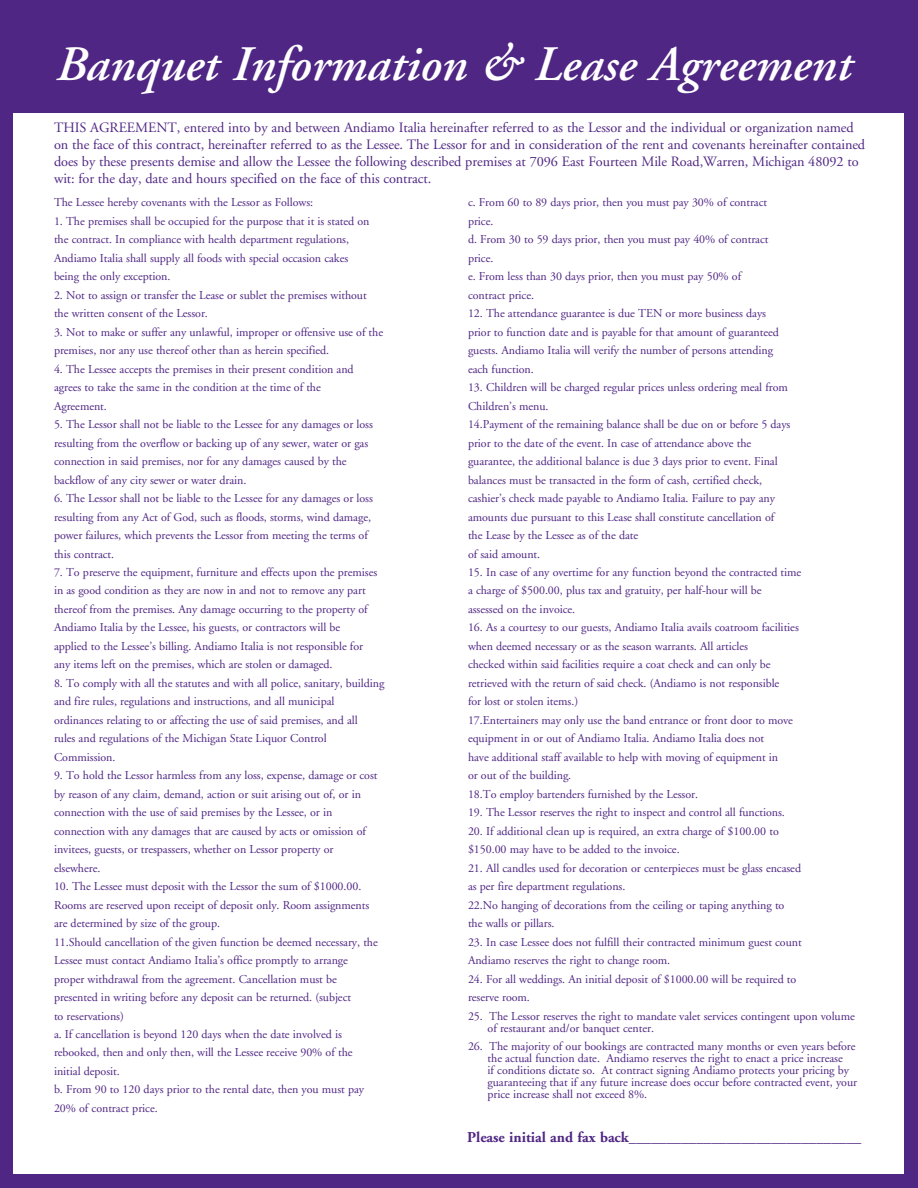
<style>
.page{position:relative;width:918px;height:1188px;background:#4f2683}
.page>*{position:absolute;margin:0;border:0;box-sizing:border-box;transform-origin:0 0}
.t1{font:italic 600 49.5px "Adobe Garamond";color:#fff}
.t2{font:700 15px "Adobe Garamond";color:#4f2683}
.t3{font:14.25px/17.1px "Adobe Garamond";letter-spacing:-.005em;color:#4f2683}
.t4{font:12px/18.5px "Adobe Garamond";letter-spacing:-.005em;color:#4f2683}
</style>
<div class="page">
<div style="left:14px;top:14px;width:890px;height:1160px;background:#fff"></div>
<div style="left:6px;top:7px;width:905px;height:106px;background:#4f2683"></div>
<h1 class="t1" style="left:54px;top:38px;width:797px">Banquet Information &amp; Lease Agreement</h1>
<p class="t3" style="left:54px;top:119px;width:813px">THIS AGREEMENT, entered into by and between Andiamo Italia hereinafter referred to as the Lessor and the individual or organization named on the face of this contract, hereinafter referred to as the Lessee. The Lessor for and in consideration of the rent and covenants hereinafter contained does by these presents demise and allow the Lessee the following described premises at 7096 East Fourteen Mile Road,Warren, Michigan 48092 to wit: for the day, date and hours specified on the face of this contract.</p>
<p class="t4" style="left:54px;top:194px;width:261px">The Lessee hereby covenants with the Lessor as Follows:</p>
<p class="t4" style="left:54px;top:212px;width:317px">1. The premises shall be occupied for the purpose that it is stated on the contract. In compliance with health department regulations, Andiamo Italia shall supply all foods with special occasion cakes being the only exception.</p>
<p class="t4" style="left:54px;top:286px;width:314px">2. Not to assign or transfer the Lease or sublet the premises without the written consent of the Lessor.</p>
<p class="t4" style="left:54px;top:323px;width:331px">3. Not to make or suffer any unlawful, improper or offensive use of the premises, nor any use thereof other than as herein specified.</p>
<p class="t4" style="left:54px;top:360px;width:301px">4. The Lessee accepts the premises in their present condition and agrees to take the same in the condition at the time of the<br>Agreement.</p>
<p class="t4" style="left:54px;top:415px;width:320px">5. The Lessor shall not be liable to the Lessee for any damages or loss resulting from the overflow or backing up of any sewer, water or gas connection in said premises, nor for any damages caused by the backflow of any city sewer or water drain.</p>
<p class="t4" style="left:54px;top:489px;width:320px">6. The Lessor shall not be liable to the Lessee for any damages or loss resulting from any Act of God, such as floods, storms, wind damage, power failures, which prevents the Lessor from meeting the terms of this contract.</p>
<p class="t4" style="left:54px;top:563px;width:325px">7. To preserve the equipment, furniture and effects upon the premises in as good condition as they are now in and not to remove any part thereof from the premises. Any damage occurring to the property of Andiamo Italia by the Lessee, his guests, or contractors will be<br>applied to the Lessee’s billing. Andiamo Italia is not responsible for any items left on the premises, which are stolen or damaged.</p>
<p class="t4" style="left:54px;top:674px;width:332px">8. To comply with all the statutes and with all police, sanitary, building and fire rules, regulations and instructions, and all municipal ordinances relating to or affecting the use of said premises, and all<br>rules and regulations of the Michigan State Liquor Control Commission.</p>
<p class="t4" style="left:54px;top:767px;width:325px">9. To hold the Lessor harmless from any loss, expense, damage or cost by reason of any claim, demand, action or suit arising out of, or in connection with the use of said premises by the Lessee, or in connection with any damages that are caused by acts or omission of invitees, guests, or trespassers, whether on Lessor property or elsewhere.</p>
<p class="t4" style="left:54px;top:877px;width:325px">10. The Lessee must deposit with the Lessor the sum of $1000.00.<br>Rooms are reserved upon receipt of deposit only. Room assignments are determined by size of the group.<br>11.Should cancellation of the given function be deemed necessary, the Lessee must contact Andiamo Italia’s office promptly to arrange proper withdrawal from the agreement. Cancellation must be presented in writing before any deposit can be returned. (subject<br>to reservations)<br>a. If cancellation is beyond 120 days when the date involved is rebooked, then and only then, will the Lessee receive 90% of the initial deposit.<br>b. From 90 to 120 days prior to the rental date, then you must pay 20% of contract price.</p>
<p class="t4" style="left:468px;top:194px;width:302px">c. From 60 to 89 days prior, then you must pay 30% of contract price.<br>d. From 30 to 59 days prior, then you must pay 40% of contract price.<br>e. From less than 30 days prior, then you must pay 50% of contract price.</p>
<p class="t4" style="left:468px;top:305px;width:312px">12. The attendance guarantee is due TEN or more business days prior to function date and is payable for that amount of guaranteed guests. Andiamo Italia will verify the number of persons attending each function.</p>
<p class="t4" style="left:468px;top:378px;width:324px">13. Children will be charged regular prices unless ordering meal from Children’s menu.<br>14.Payment of the remaining balance shall be due on or before 5 days prior to the date of the event. In case of attendance above the guarantee, the additional balance is due 3 days prior to event. Final balances must be transacted in the form of cash, certified check, cashier’s check made payable to Andiamo Italia. Failure to pay any amounts due pursuant to this Lease shall constitute cancellation of the Lease by the Lessee as of the date<br>of said amount.</p>
<p class="t4" style="left:468px;top:563px;width:335px">15. In case of any overtime for any function beyond the contracted time a charge of $500.00, plus tax and gratuity, per half-hour will be<br>assessed on the invoice.</p>
<p class="t4" style="left:468px;top:619px;width:332px">16. As a courtesy to our guests, Andiamo Italia avails coatroom facilities when deemed necessary or as the season warrants. All articles<br>checked within said facilities require a coat check and can only be retrieved with the return of said check. (Andiamo is not responsible<br>for lost or stolen items.)<br>17.Entertainers may only use the band entrance or front door to move equipment in or out of Andiamo Italia. Andiamo Italia does not<br>have additional staff available to help with moving of equipment in<br>or out of the building.<br>18.To employ bartenders furnished by the Lessor.</p>
<p class="t4" style="left:468px;top:804px;width:318px">19. The Lessor reserves the right to inspect and control all functions.</p>
<p class="t4" style="left:468px;top:822px;width:312px">20. If additional clean up is required, an extra charge of $100.00 to $150.00 may have to be added to the invoice.</p>
<p class="t4" style="left:468px;top:859px;width:335px">21. All candles used for decoration or centerpieces must be glass encased as per fire department regulations.<br>22.No hanging of decorations from the ceiling or taping anything to the walls or pillars.</p>
<p class="t4" style="left:468px;top:933px;width:335px">23. In case Lessee does not fulfill their contracted minimum guest count<br>Andiamo reserves the right to change room.</p>
<p class="t4" style="left:468px;top:970px;width:330px">24. For all weddings. An initial deposit of $1000.00 will be required to reserve room.</p>
<p class="t4" style="left:488px;top:1010px;width:369px;line-height:12px;text-indent:-20px">25. The Lessor reserves the right to mandate valet services contingent upon volume of restaurant and/or banquet center.</p>
<p class="t4" style="left:488px;top:1041px;width:371px;line-height:12px;text-indent:-20px">26. The majority of our bookings are contracted many months or even years before the actual function date. Andiamo reserves the right to enact a price increase<br>if conditions dictate so. At contract signing Andiamo protects your pricing by guaranteeing that if any future increase does occur before contracted event, your price increase shall not exceed 8%.</p>
<p class="t2" style="left:467px;top:1130px;width:396px">Please initial and fax back_______________________________</p>
</div>
